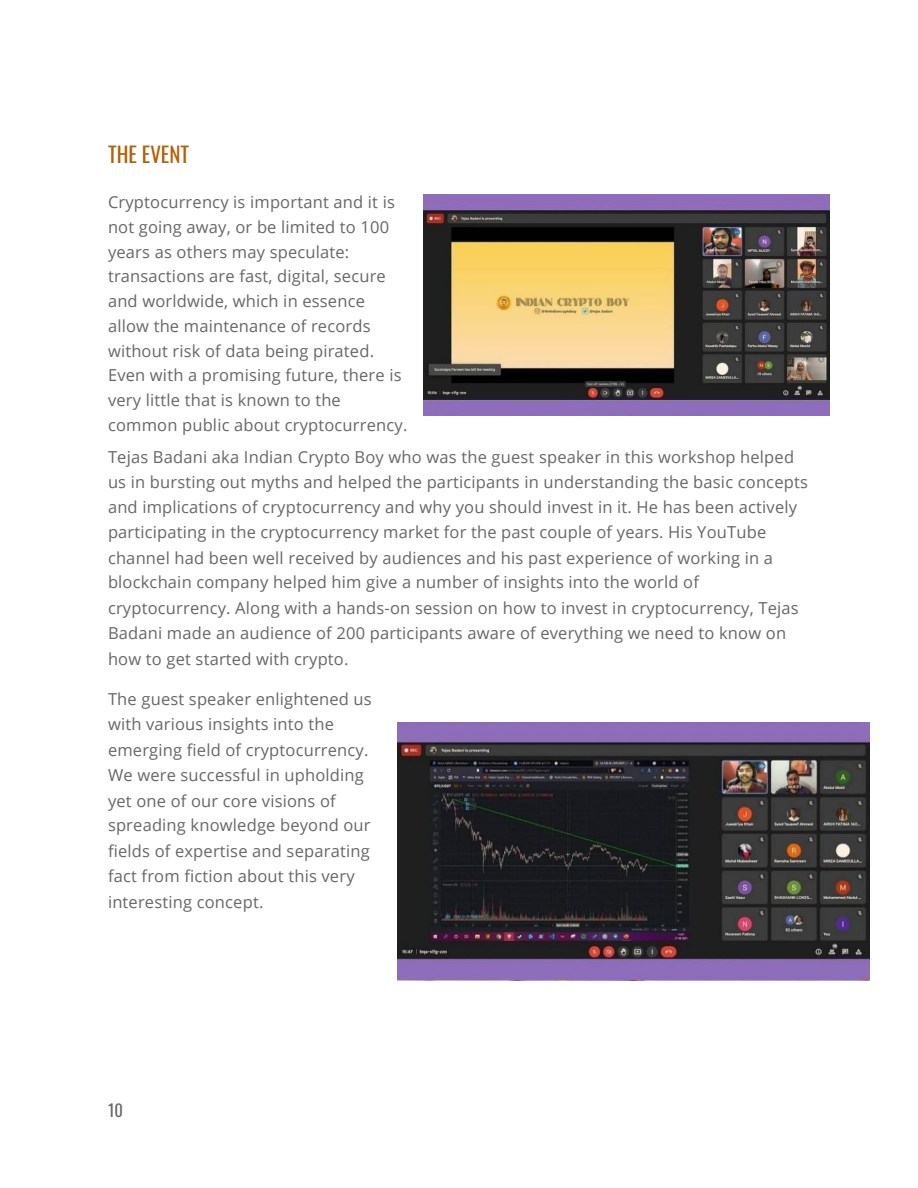
<style>
.page{position:relative;width:918px;height:1188px;background:#fff}
.page>*{position:absolute;margin:0;border:0;box-sizing:border-box;transform-origin:0 0}
.t1{font:21px "Oswald";color:#b45f06}
.t2{font:16.5px/24.8px "Open Sans";letter-spacing:.01em;color:#666}
.t3{font:16.5px "Oswald";color:#666}
</style>
<div class="page">
<img style="left:423px;top:195px;width:406px;height:220px">
<img style="left:397px;top:722px;width:473px;height:259px">
<p class="t1" style="left:108px;top:138px;width:83px">THE EVENT</p>
<p class="t2" style="left:108px;top:189px;width:301px">Cryptocurrency is important and it is not going away, or be limited to 100 years as others may speculate: transactions are fast, digital, secure and worldwide, which in essence allow the maintenance of records without risk of data being pirated.<br>Even with a promising future, there is very little that is known to the common public about cryptocurrency.</p>
<p class="t2" style="left:108px;top:444px;width:701px;line-height:25.2px">Tejas Badani aka Indian Crypto Boy who was the guest speaker in this workshop helped us in bursting out myths and helped the participants in understanding the basic concepts and implications of cryptocurrency and why you should invest in it. He has been actively participating in the cryptocurrency market for the past couple of years. His YouTube channel had been well received by audiences and his past experience of working in a blockchain company helped him give a number of insights into the world of cryptocurrency. Along with a hands-on session on how to invest in cryptocurrency, Tejas Badani made an audience of 200 participants aware of everything we need to know on how to get started with crypto.</p>
<p class="t2" style="left:108px;top:686px;width:265px;line-height:25.3px">The guest speaker enlightened us with various insights into the emerging field of cryptocurrency.<br>We were successful in upholding yet one of our core visions of spreading knowledge beyond our fields of expertise and separating fact from fiction about this very interesting concept.</p>
<p class="t3" style="left:108px;top:1097px;width:17px">10</p>
</div>
